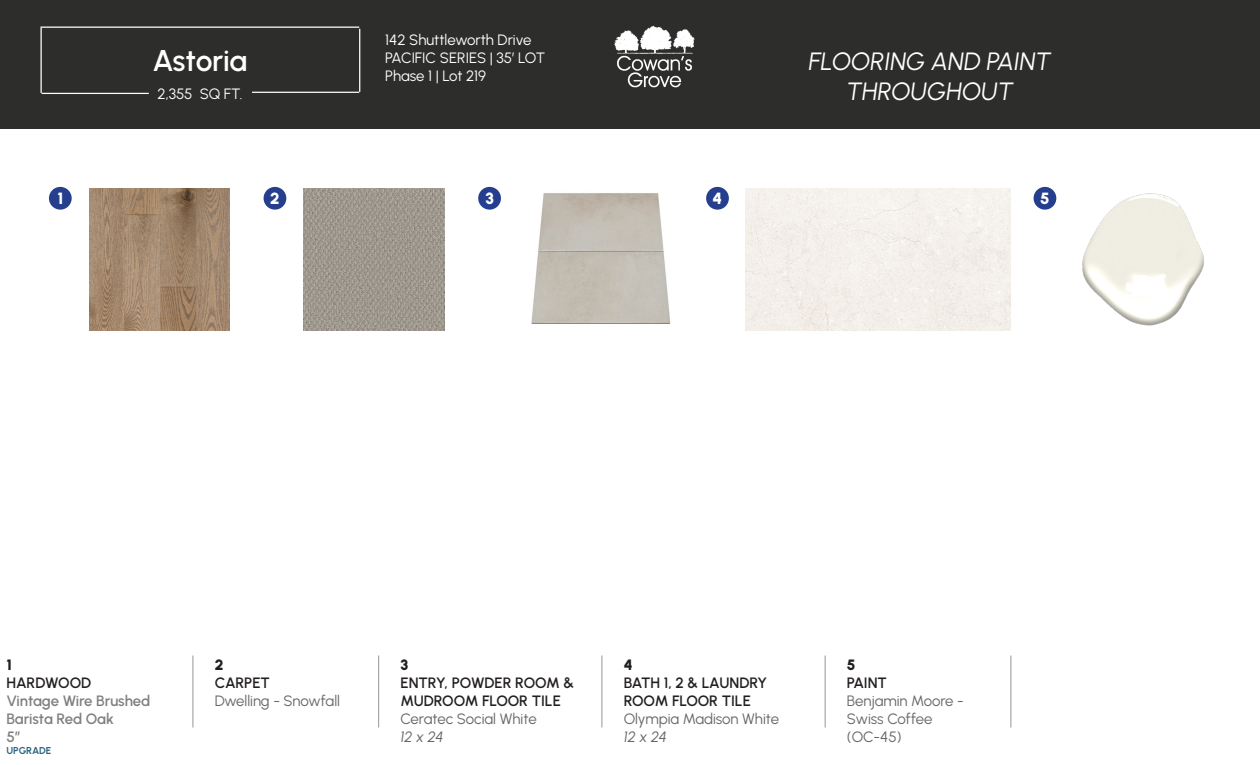
<style>
.page{position:relative;width:1260px;height:765px;background:#fff}
.page>*{position:absolute;margin:0;border:0;box-sizing:border-box;transform-origin:0 0}
.t1{font:600 30px "Urbanist";letter-spacing:-.01em;color:#fff}
.t2{font:italic 25px/30px "Urbanist";color:#fff;text-align:center}
.t3{font:900 16.25px "Urbanist";color:#fff}
.t4{font:15px/18px "Urbanist";letter-spacing:-.005em;color:#67676a}
.t5{font:600 15px/18px "Urbanist";letter-spacing:-.005em;color:#231f20}
.t6{font:15px "Urbanist";color:#fff}
.t7{font:600 15px/18px "Urbanist";letter-spacing:-.01em;color:#7f8080}
.t8{font:italic 15px "Urbanist";letter-spacing:-.015em;color:#67676a}
.t9{font:900 15px "Urbanist";color:#231f20}
.t10{font:700 10px "Urbanist";letter-spacing:-.01em;color:#2e6781}
</style>
<div class="page">
<div style="left:0;top:0;width:1260px;height:129px;background:#2d2d2c"></div>
<hr style="left:42px;top:93px;width:107px;height:1px;background:#fff">
<hr style="left:41px;top:28px;width:1px;height:65px;background:#fff">
<hr style="left:41px;top:27px;width:318px;height:1px;background:#fff">
<hr style="left:359px;top:29px;width:1px;height:63px;background:#fff">
<hr style="left:252px;top:92px;width:107px;height:1px;background:#fff">
<img style="left:614px;top:25px;width:81px;height:63px">
<hr style="left:193px;top:656px;width:1px;height:72px;background:#2d272a">
<hr style="left:378px;top:656px;width:1px;height:72px;background:#2d272a">
<hr style="left:602px;top:656px;width:1px;height:72px;background:#2d272a">
<hr style="left:825px;top:656px;width:1px;height:72px;background:#2d272a">
<hr style="left:1011px;top:656px;width:1px;height:72px;background:#2d272a">
<div style="left:49px;top:187px;width:23px;height:23px;background:#253f8e;border-radius:50%"></div>
<img style="left:89px;top:188px;width:141px;height:142px">
<div style="left:264px;top:187px;width:22px;height:23px;background:#253f8e;border-radius:50%"></div>
<img style="left:303px;top:188px;width:142px;height:142px">
<div style="left:478px;top:187px;width:23px;height:23px;background:#253f8e;border-radius:50%"></div>
<img style="left:531px;top:193px;width:140px;height:131px">
<div style="left:706px;top:187px;width:23px;height:23px;background:#253f8e;border-radius:50%"></div>
<div style="left:746px;top:188px;width:265px;height:142px;background:#f4f0eb"></div>
<div style="left:1034px;top:187px;width:22px;height:23px;background:#253f8e;border-radius:50%"></div>
<img style="left:1082px;top:193px;width:122px;height:132px">
<p class="t3" style="left:57px;top:187px;width:7px">1</p>
<p class="t1" style="left:152px;top:41px;width:97px">Astoria</p>
<p class="t6" style="left:158px;top:84px;width:86px">2,355 SQ FT.</p>
<p class="t6" style="left:385px;top:30px;width:148px">142 Shuttleworth Drive</p>
<p class="t6" style="left:385px;top:48px;width:161px">PACIFIC SERIES | 35’ LOT</p>
<p class="t6" style="left:385px;top:66px;width:102px">Phase 1 | Lot 219</p>
<p class="t2" style="left:809px;top:45px;width:244px">FLOORING AND PAINT<br>THROUGHOUT</p>
<p class="t3" style="left:270px;top:187px;width:11px">2</p>
<p class="t3" style="left:485px;top:187px;width:10px">3</p>
<p class="t3" style="left:713px;top:187px;width:11px">4</p>
<p class="t3" style="left:1040px;top:187px;width:11px">5</p>
<p class="t9" style="left:6px;top:654px;width:7px">1</p>
<p class="t5" style="left:6px;top:673px;width:86px">HARDWOOD</p>
<p class="t7" style="left:6px;top:691px;width:145px">Vintage Wire Brushed<br>Barista Red Oak<br>5”</p>
<p class="t10" style="left:6px;top:743px;width:46px">UPGRADE</p>
<p class="t9" style="left:215px;top:654px;width:10px">2</p>
<p class="t5" style="left:215px;top:673px;width:57px">CARPET</p>
<p class="t4" style="left:215px;top:691px;width:127px">Dwelling - Snowfall</p>
<p class="t9" style="left:400px;top:654px;width:9px">3</p>
<p class="t5" style="left:400px;top:673px;width:175px">ENTRY, POWDER ROOM &amp;<br>MUDROOM FLOOR TILE</p>
<p class="t4" style="left:400px;top:709px;width:138px">Ceratec Social White</p>
<p class="t8" style="left:400px;top:727px;width:45px">12 x 24</p>
<p class="t9" style="left:624px;top:654px;width:10px">4</p>
<p class="t5" style="left:624px;top:673px;width:145px">BATH 1, 2 &amp; LAUNDRY<br>ROOM FLOOR TILE</p>
<p class="t4" style="left:624px;top:709px;width:157px">Olympia Madison White</p>
<p class="t8" style="left:624px;top:727px;width:45px">12 x 24</p>
<p class="t9" style="left:847px;top:654px;width:10px">5</p>
<p class="t5" style="left:847px;top:673px;width:42px">PAINT</p>
<p class="t4" style="left:847px;top:691px;width:118px">Benjamin Moore -<br>Swiss Coffee</p>
<p class="t4" style="left:847px;top:727px;width:56px">(OC-45)</p>
</div>
